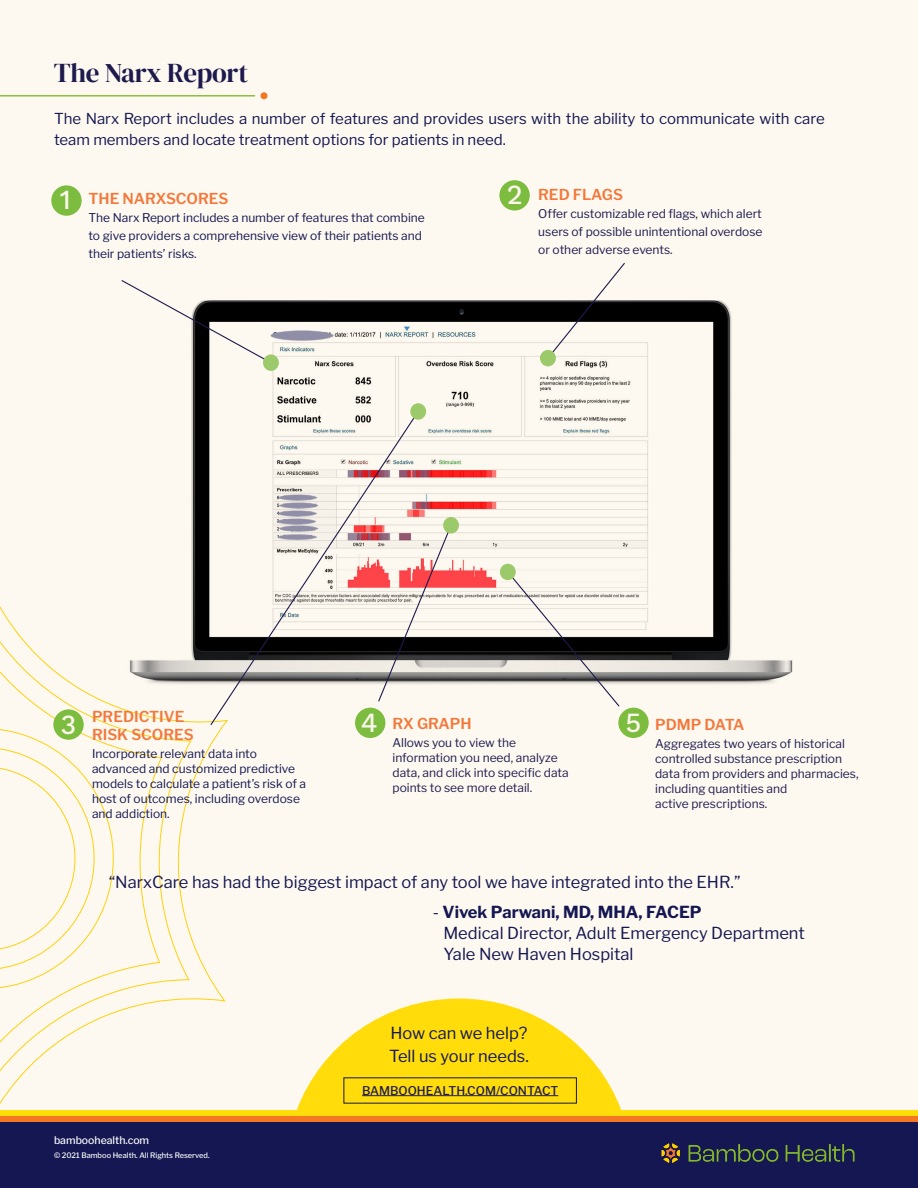
<style>
.page{position:relative;width:918px;height:1188px;background:#fef9f0}
.page>*{position:absolute;margin:0;border:0;box-sizing:border-box;transform-origin:0 0}
.Large_Numbers{font:500 27.3px "Work Sans";color:#fcf6ed}
.H3_Subhead{font:27px "DM Serif Display";letter-spacing:-.01em;color:#1e1a4d}
.t1{font:16.5px/22.5px "Libre Franklin";color:#141751}
.t2{font:700 16.5px "Libre Franklin";color:#141751}
.t3{font:15px/21px "Libre Franklin";color:#141751}
.t4{font:600 15px/18px "Libre Franklin";color:#f2783b}
.t5{font:600 15px "Libre Franklin";letter-spacing:-.025em;color:#f2783b}
.t6{font:12px/15px "Libre Franklin";color:#141751}
.t7{font:12px/15px "Libre Franklin";color:#201c4f}
.t8{font:12px/18px "Libre Franklin";color:#1e1a4d;text-align:justify}
.t9{font:500 12px "Libre Franklin";color:#1e1a4d}
.t10{font:500 10.5px "Libre Franklin";color:#fff}
.t11{font:500 7.5px "Libre Franklin";color:#fff}
.s1{font-weight:400}
</style>
<div class="page">
<svg style="left:228px;top:1111px;width:690px;height:6px;background:#fdcb0e"></svg>
<div style="left:0;top:1117px;width:918px;height:71px;background:#f47723"></div>
<div style="left:0;top:1122px;width:918px;height:66px;background:#141751"></div>
<img style="left:661px;top:1143px;width:194px;height:20px">
<svg style="left:0;top:606px;width:228px;height:511px"></svg>
<svg style="left:297px;top:999px;width:324px;height:112px"></svg>
<hr style="left:362px;top:1095px;width:196px;height:1px;background:#1e1a4d">
<img style="left:114px;top:300px;width:679px;height:434px">
<svg style="left:121px;top:280px;width:151px;height:84px"></svg>
<svg style="left:420px;top:524px;width:33px;height:179px"></svg>
<hr style="left:0;top:95px;width:255px;height:2px;background:#8cbd3d">
<div style="left:260px;top:92px;width:8px;height:7px;background:#f47723;border-radius:50%"></div>
<div style="left:51px;top:185px;width:31px;height:31px;background:#7cbc3e;border-radius:50%"></div>
<svg style="left:546px;top:263px;width:80px;height:97px"></svg>
<div style="left:53px;top:709px;width:31px;height:31px;background:#7cbc3e;border-radius:50%"></div>
<div style="left:355px;top:708px;width:30px;height:30px;background:#7cbc3e;border-radius:50%"></div>
<div style="left:618px;top:708px;width:31px;height:30px;background:#7cbc3e;border-radius:50%"></div>
<div style="left:499px;top:180px;width:31px;height:31px;background:#7cbc3e;border-radius:50%"></div>
<div style="left:263px;top:354px;width:16px;height:17px;background:#9cca6a;border-radius:50%"></div>
<svg style="left:209px;top:410px;width:211px;height:316px"></svg>
<div style="left:410px;top:403px;width:16px;height:17px;background:#9cca6a;border-radius:50%"></div>
<div style="left:443px;top:517px;width:16px;height:17px;background:#9cca6a;border-radius:50%"></div>
<svg style="left:506px;top:570px;width:114px;height:138px"></svg>
<div style="left:500px;top:564px;width:16px;height:16px;background:#9cca6a;border-radius:50%"></div>
<div style="left:540px;top:350px;width:16px;height:16px;background:#9cca6a;border-radius:50%"></div>
<div style="left:270px;top:330px;width:64px;height:11px;background:#908ea7;border-radius:50%"></div>
<svg style="left:278px;top:494px;width:40px;height:7px"></svg>
<svg style="left:279px;top:502px;width:40px;height:7px"></svg>
<svg style="left:277px;top:510px;width:40px;height:7px"></svg>
<svg style="left:276px;top:518px;width:40px;height:7px"></svg>
<svg style="left:279px;top:525px;width:40px;height:7px"></svg>
<svg style="left:277px;top:534px;width:40px;height:7px"></svg>
<p class="H3_Subhead" style="left:54px;top:57px;width:196px">The Narx Report</p>
<p class="t3" style="left:54px;top:107px;width:772px">The Narx Report includes a number of features and provides users with the ability to communicate with care team members and locate treatment options for patients in need.</p>
<p class="Large_Numbers" style="left:60px;top:184px;width:13px">1</p>
<p class="t4" style="left:88px;top:188px;width:141px">THE NARXSCORES</p>
<p class="t6" style="left:88px;top:207px;width:338px;line-height:18px">The Narx Report includes a number of features that combine to give providers a comprehensive view of their patients and their patients’ risks.</p>
<p class="Large_Numbers" style="left:507px;top:179px;width:18px">2</p>
<p class="t4" style="left:538px;top:184px;width:86px">RED FLAGS</p>
<p class="t8" style="left:538px;top:203px;width:226px">Offer customizable red flags, which alert users of possible unintentional overdose or other adverse events.</p>
<p class="t4" style="left:92px;top:706px;width:103px">PREDICTIVE<br>RISK SCORES</p>
<p class="t6" style="left:92px;top:745px;width:216px">Incorporate relevant data into advanced and customized predictive models to calculate a patient’s risk of a host of outcomes, including overdose and addiction.</p>
<p class="Large_Numbers" style="left:60px;top:709px;width:17px">3</p>
<p class="Large_Numbers" style="left:361px;top:707px;width:18px">4</p>
<p class="Large_Numbers" style="left:626px;top:707px;width:17px">5</p>
<p class="t4" style="left:393px;top:714px;width:81px">RX GRAPH</p>
<p class="t7" style="left:393px;top:735px;width:178px">Allows you to view the information you need, analyze data, and click into specific data points to see more detail.</p>
<p class="t5" style="left:655px;top:713px;width:91px">PDMP DATA</p>
<p class="t7" style="left:655px;top:735px;width:205px">Aggregates two years of historical controlled substance prescription data from providers and pharmacies, including quantities and<br>active prescriptions.</p>
<p class="t1" style="left:109px;top:869px;width:633px">“NarxCare has had the biggest impact of any tool we have integrated into the EHR.”</p>
<p class="t2" style="left:433px;top:899px;width:270px"><span class="s1">-</span> Vivek Parwani, MD, MHA, FACEP</p>
<p class="t1" style="left:443px;top:920px;width:363px">Medical Director, Adult Emergency Department</p>
<p class="t1" style="left:443px;top:941px;width:192px">Yale New Haven Hospital</p>
<p class="t10" style="left:54px;top:1132px;width:97px">bamboohealth.com</p>
<p class="t11" style="left:54px;top:1150px;width:157px">© 2021 Bamboo Health. All Rights Reserved.</p>
<p class="t1" style="left:389px;top:1020px;width:141px">How can we help?<br>Tell us your needs.</p>
<p class="t9" style="left:362px;top:1081px;width:198px">BAMBOOHEALTH.COM/CONTACT</p>
</div>
